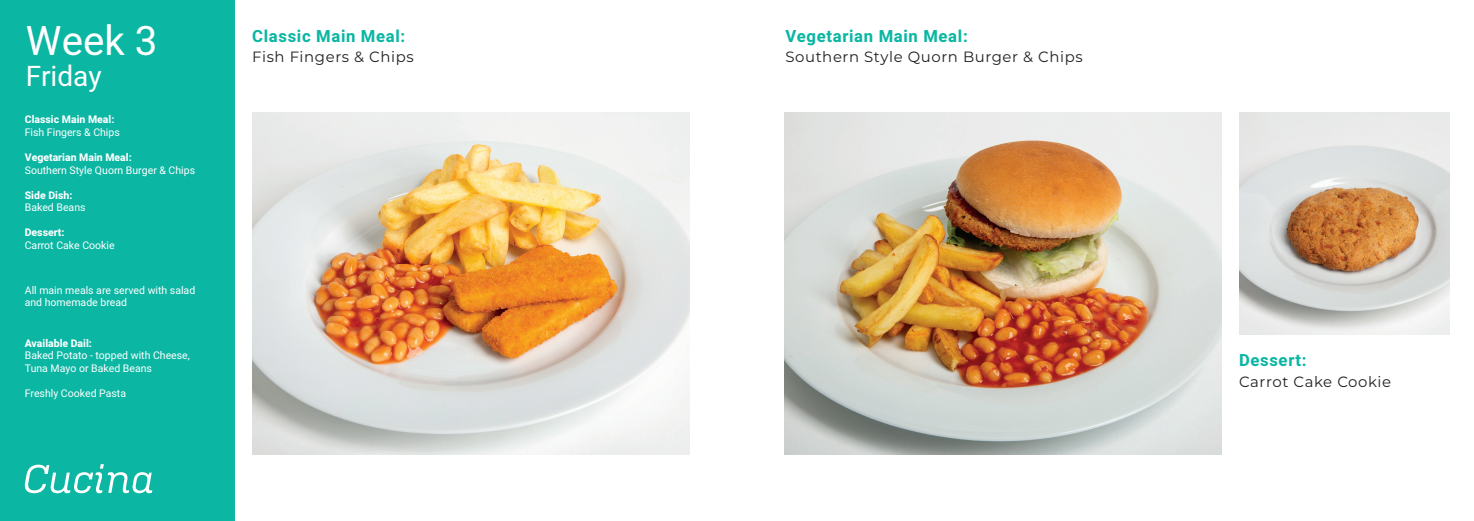
<style>
.page{position:relative;width:1474px;height:521px;background:#fff}
.page>*{position:absolute;margin:0;border:0;box-sizing:border-box;transform-origin:0 0}
.t1{font:40.25px "Heebo";color:#fff}
.t2{font:28px "Heebo";color:#fff}
.t3{font:700 16.62px "Heebo";letter-spacing:.04em;color:#0bb6a3}
.t4{font:14.88px "Montserrat";letter-spacing:.04em;color:#231f20}
.t5{font:10.5px/12.6px "Heebo";color:#fff}
.t6{font:800 10.5px "Heebo";color:#fff}
</style>
<div class="page">
<div style="left:0;top:0;width:235px;height:521px;background:#0bb6a3"></div>
<img style="left:252px;top:112px;width:438px;height:342px">
<img style="left:1239px;top:112px;width:210px;height:223px">
<img style="left:784px;top:112px;width:437px;height:342px">
<svg style="left:25px;top:464px;width:127px;height:29px"></svg>
<h1 class="t1" style="left:26px;top:12px;width:133px">Week 3</h1>
<h2 class="t2" style="left:26px;top:57px;width:77px">Friday</h2>
<p class="t6" style="left:25px;top:112px;width:91px">Classic Main Meal:</p>
<p class="t5" style="left:25px;top:126px;width:97px">Fish Fingers &amp; Chips</p>
<p class="t6" style="left:25px;top:150px;width:108px">Vegetarian Main Meal:</p>
<p class="t5" style="left:25px;top:163px;width:172px">Southern Style Quorn Burger &amp; Chips</p>
<p class="t6" style="left:25px;top:188px;width:49px">Side Dish:</p>
<p class="t5" style="left:25px;top:201px;width:62px">Baked Beans</p>
<p class="t6" style="left:25px;top:225px;width:41px">Dessert:</p>
<p class="t5" style="left:25px;top:239px;width:91px">Carrot Cake Cookie</p>
<p class="t5" style="left:25px;top:284px;width:172px">All main meals are served with salad and homemade bread</p>
<p class="t6" style="left:25px;top:335px;width:69px">Available Dail:</p>
<p class="t5" style="left:25px;top:349px;width:167px">Baked Potato - topped with Cheese,<br>Tuna Mayo or Baked Beans</p>
<p class="t5" style="left:25px;top:387px;width:103px">Freshly Cooked Pasta</p>
<h3 class="t3" style="left:252px;top:25px;width:154px">Classic Main Meal:</h3>
<h3 class="t4" style="left:252px;top:47px;width:163px">Fish Fingers &amp; Chips</h3>
<h3 class="t3" style="left:785px;top:25px;width:184px">Vegetarian Main Meal:</h3>
<h3 class="t4" style="left:785px;top:47px;width:299px">Southern Style Quorn Burger &amp; Chips</h3>
<h3 class="t3" style="left:1239px;top:349px;width:69px">Dessert:</h3>
<h3 class="t4" style="left:1239px;top:371px;width:154px">Carrot Cake Cookie</h3>
</div>
